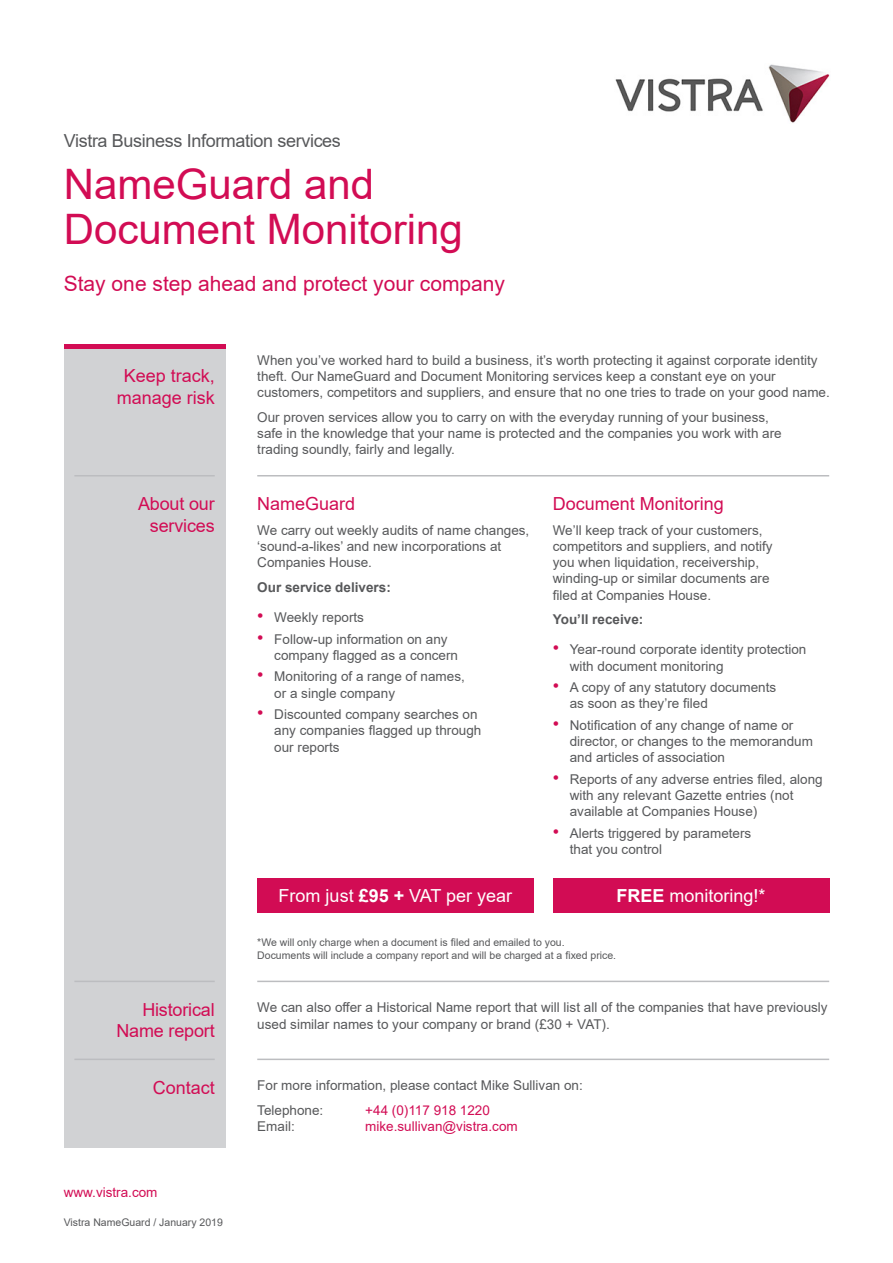
<style>
.page{position:relative;width:893px;height:1263px;background:#fff}
.page>*{position:absolute;margin:0;border:0;box-sizing:border-box;transform-origin:0 0}
.t1{font:42px/45px "Arial";color:#d20c54}
.t2{font:21px "Arial";color:#d20c54}
.t3{font:18px/21.6px "Arial";color:#d20c54;text-align:right}
.t4{font:18px "Arial";color:#fff}
.t5{font:18px "Arial";letter-spacing:-.02em;color:#57585a}
.t6{font:13.5px/16.2px "Arial";color:#57585a}
.t7{font:13.5px "Arial";color:#d20c54}
.t8{font:700 13.5px "Arial";color:#57585a}
.t9{font:10.5px/12.6px "Arial";color:#57585a}
.s1{font-size:18px;color:#d20c54}
.s2{font-weight:700}
</style>
<div class="page">
<div style="left:257px;top:879px;width:277px;height:34px;background:#d20c54"></div>
<div style="left:553px;top:879px;width:276px;height:34px;background:#d20c54"></div>
<div style="left:64px;top:348px;width:161px;height:800px;background:#d1d2d4"></div>
<hr style="left:64px;top:344px;width:161px;height:4px;background:#d20c54">
<hr style="left:74px;top:475px;width:141px;height:1px;background:#bcbdc0">
<hr style="left:74px;top:981px;width:141px;height:1px;background:#bcbdc0">
<hr style="left:257px;top:981px;width:572px;height:1px;background:#bcbdc0">
<hr style="left:74px;top:1058px;width:141px;height:2px;background:#bcbdc0">
<hr style="left:257px;top:1058px;width:572px;height:2px;background:#bcbdc0">
<hr style="left:257px;top:475px;width:572px;height:1px;background:#bcbdc0">
<img style="left:615px;top:64px;width:215px;height:59px">
<p class="t5" style="left:64px;top:128px;width:279px">Vistra Business Information services</p>
<p class="t1" style="left:64px;top:161px;width:401px">NameGuard and<br>Document Monitoring</p>
<p class="t2" style="left:64px;top:269px;width:443px">Stay one step ahead and protect your company</p>
<p class="t3" style="left:117px;top:365px;width:100px;text-align:center">Keep track, manage risk</p>
<p class="t3" style="left:138px;top:493px;width:78px">About our services</p>
<p class="t3" style="left:116px;top:998px;width:100px">Historical<br>Name report</p>
<p class="t3" style="left:153px;top:1076px;width:64px">Contact</p>
<p class="t7" style="left:64px;top:1183px;width:95px">www.vistra.com</p>
<p class="t9" style="left:64px;top:1216px;width:161px">Vistra NameGuard / January 2019</p>
<p class="t6" style="left:257px;top:352px;width:574px">When you’ve worked hard to build a business, it’s worth protecting it against corporate identity theft. Our NameGuard and Document Monitoring services keep a constant eye on your customers, competitors and suppliers, and ensure that no one tries to trade on your good name.</p>
<p class="t6" style="left:257px;top:409px;width:526px">Our proven services allow you to carry on with the everyday running of your business, safe in the knowledge that your name is protected and the companies you work with are trading soundly, fairly and legally.</p>
<p class="t3" style="left:257px;top:493px;width:100px">NameGuard</p>
<p class="t6" style="left:257px;top:522px;width:274px">We carry out weekly audits of name changes, ‘sound-a-likes’ and new incorporations at<br>Companies House.</p>
<p class="t8" style="left:257px;top:578px;width:135px">Our service delivers:</p>
<p class="t6" style="left:257px;top:609px;width:108px"><span class="s1">•</span> Weekly reports</p>
<p class="t6" style="left:274px;top:631px;width:185px;text-indent:-17px"><span class="s1">•</span> Follow-up information on any company flagged as a concern</p>
<p class="t6" style="left:274px;top:668px;width:192px;text-indent:-17px"><span class="s1">•</span> Monitoring of a range of names, or a single company</p>
<p class="t6" style="left:274px;top:706px;width:209px;text-indent:-17px"><span class="s1">•</span> Discounted company searches on any companies flagged up through our reports</p>
<p class="t3" style="left:553px;top:493px;width:173px">Document Monitoring</p>
<p class="t6" style="left:553px;top:522px;width:221px">We’ll keep track of your customers, competitors and suppliers, and notify you when liquidation, receivership, winding-up or similar documents are filed at Companies House.</p>
<p class="t8" style="left:553px;top:610px;width:92px">You’ll receive:</p>
<p class="t6" style="left:570px;top:641px;width:238px;text-indent:-17px"><span class="s1">•</span> Year-round corporate identity protection with document monitoring</p>
<p class="t6" style="left:570px;top:679px;width:208px;text-indent:-17px"><span class="s1">•</span> A copy of any statutory documents as soon as they’re filed</p>
<p class="t6" style="left:570px;top:717px;width:245px;text-indent:-17px"><span class="s1">•</span> Notification of any change of name or director, or changes to the memorandum and articles of association</p>
<p class="t6" style="left:570px;top:771px;width:254px;text-indent:-17px"><span class="s1">•</span> Reports of any adverse entries filed, along with any relevant Gazette entries (not available at Companies House)</p>
<p class="t6" style="left:570px;top:825px;width:183px;text-indent:-17px"><span class="s1">•</span> Alerts triggered by parameters that you control</p>
<p class="t4" style="left:279px;top:884px;width:235px">From just <span class="s2">£95 +</span> VAT per year</p>
<p class="t4" style="left:616px;top:884px;width:151px"><span class="s2">FREE</span> monitoring!*</p>
<p class="t9" style="left:257px;top:936px;width:360px">*We will only charge when a document is filed and emailed to you.<br>Documents will include a company report and will be charged at a fixed price.</p>
<p class="t6" style="left:257px;top:999px;width:572px">We can also offer a Historical Name report that will list all of the companies that have previously used similar names to your company or brand (£30 + VAT).</p>
<p class="t6" style="left:257px;top:1077px;width:327px">For more information, please contact Mike Sullivan on:</p>
<p class="t6" style="left:257px;top:1102px;width:68px">Telephone:</p>
<p class="t7" style="left:365px;top:1101px;width:126px">+44 (0)117 918 1220</p>
<p class="t6" style="left:257px;top:1118px;width:39px">Email:</p>
<p class="t7" style="left:365px;top:1117px;width:154px">mike.sullivan@vistra.com</p>
</div>
